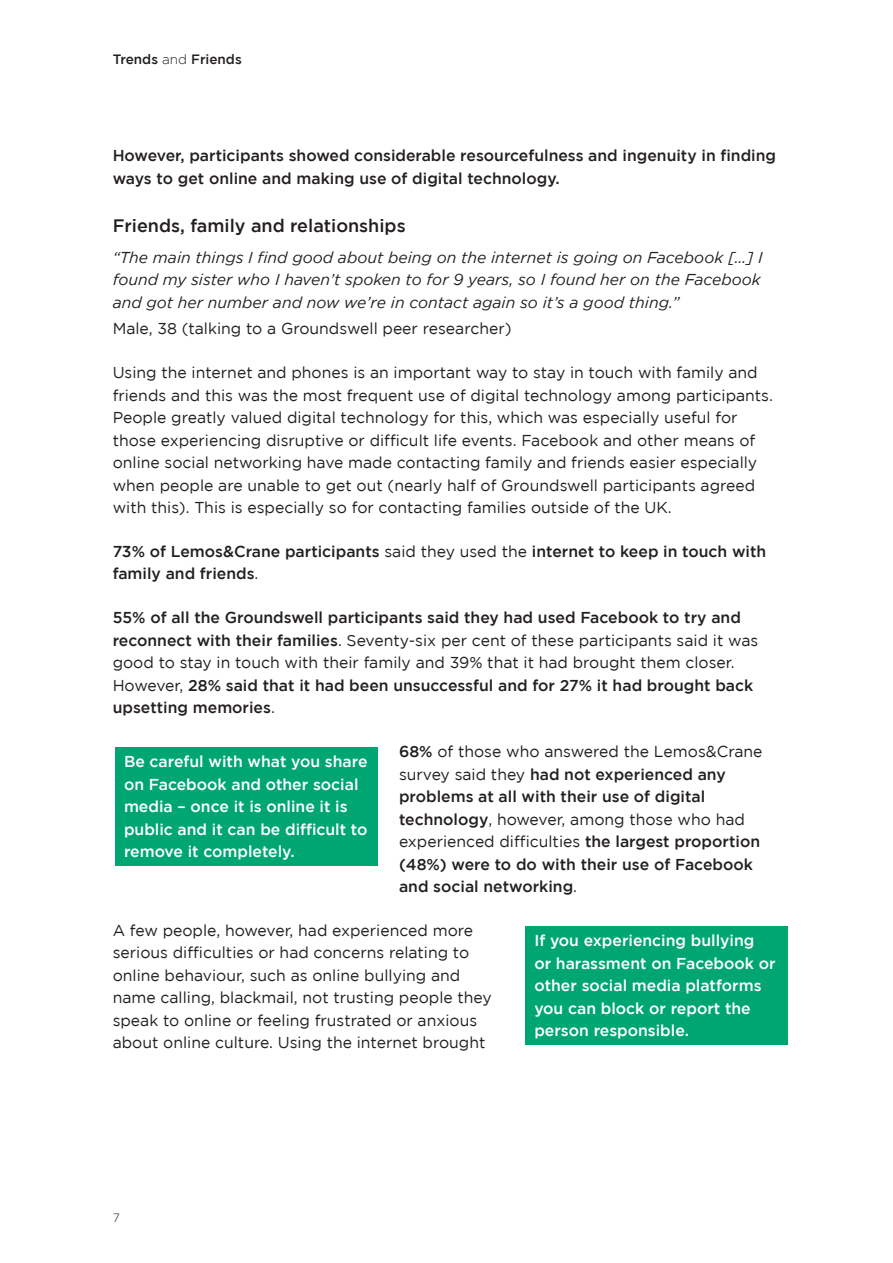
<style>
.page{position:relative;width:893px;height:1263px;background:#fff}
.page>*{position:absolute;margin:0;border:0;box-sizing:border-box;transform-origin:0 0}
.t1{font:500 18px "Gotham";color:#231f20}
.t2{font:15.75px/22.5px "Gotham";color:#231f20}
.t3{font:500 15.75px/22.5px "Gotham";color:#231f20}
.t4{font:500 15.75px/22.5px "Gotham";color:#fff}
.t5{font:italic 15.75px/22.5px "Gotham";color:#231f20}
.t6{font:500 13.5px "Gotham";color:#231f20}
.t7{font:300 12px "Gotham";color:#231f20}
.s1{font-weight:300}
.s2{font-weight:400}
</style>
<div class="page">
<div style="left:116px;top:747px;width:262px;height:118px;background:#00a671"></div>
<div style="left:526px;top:926px;width:262px;height:118px;background:#00a671"></div>
<p class="t6" style="left:113px;top:51px;width:131px">Trends <span class="s1">and</span> Friends</p>
<p class="t3" style="left:113px;top:144px;width:665px">However, participants showed considerable resourcefulness and ingenuity in finding ways to get online and making use of digital technology.</p>
<p class="t1" style="left:113px;top:215px;width:294px">Friends, family and relationships</p>
<p class="t5" style="left:113px;top:246px;width:652px">“The main things I find good about being on the internet is going on Facebook […] I found my sister who I haven’t spoken to for 9 years, so I found her on the Facebook and got her number and now we’re in contact again so it’s a good thing.”</p>
<p class="t2" style="left:113px;top:317px;width:400px">Male, 38 (talking to a Groundswell peer researcher)</p>
<p class="t2" style="left:113px;top:361px;width:662px">Using the internet and phones is an important way to stay in touch with family and friends and this was the most frequent use of digital technology among participants.<br>People greatly valued digital technology for this, which was especially useful for those experiencing disruptive or difficult life events. Facebook and other means of online social networking have made contacting family and friends easier especially when people are unable to get out (nearly half of Groundswell participants agreed with this). This is especially so for contacting families outside of the UK.</p>
<p class="t3" style="left:113px;top:540px;width:655px">73% of Lemos&amp;Crane participants <span class="s2">said they used the</span> internet to keep in touch with family and friends<span class="s2">.</span></p>
<p class="t3" style="left:113px;top:606px;width:647px">55% of all the Groundswell participants said they had used Facebook to try and reconnect with their families<span class="s2">. Seventy-six per cent of these participants said it was good to stay in touch with their family and 39% that it had brought them closer.<br>However,</span> 28% said that it had been unsuccessful and for 27% it had brought back upsetting memories<span class="s2">.</span></p>
<p class="t3" style="left:399px;top:740px;width:365px">68% <span class="s2">of those who answered the Lemos&amp;Crane survey said they</span> had not experienced any problems at all with their use of digital technology<span class="s2">, however, among those who had experienced difficulties</span> the largest proportion (48%) were to do with their use of Facebook and social networking<span class="s2">.</span></p>
<p class="t2" style="left:113px;top:919px;width:381px">A few people, however, had experienced more serious difficulties or had concerns relating to online behaviour, such as online bullying and name calling, blackmail, not trusting people they speak to online or feeling frustrated or anxious about online culture. Using the internet brought</p>
<p class="t4" style="left:124px;top:750px;width:245px">Be careful with what you share on Facebook and other social media – once it is online it is public and it can be difficult to remove it completely.</p>
<p class="t4" style="left:534px;top:929px;width:243px">If you experiencing bullying<br>or harassment on Facebook or other social media platforms you can block or report the person responsible.</p>
<p class="t7" style="left:113px;top:1211px;width:9px">7</p>
</div>
